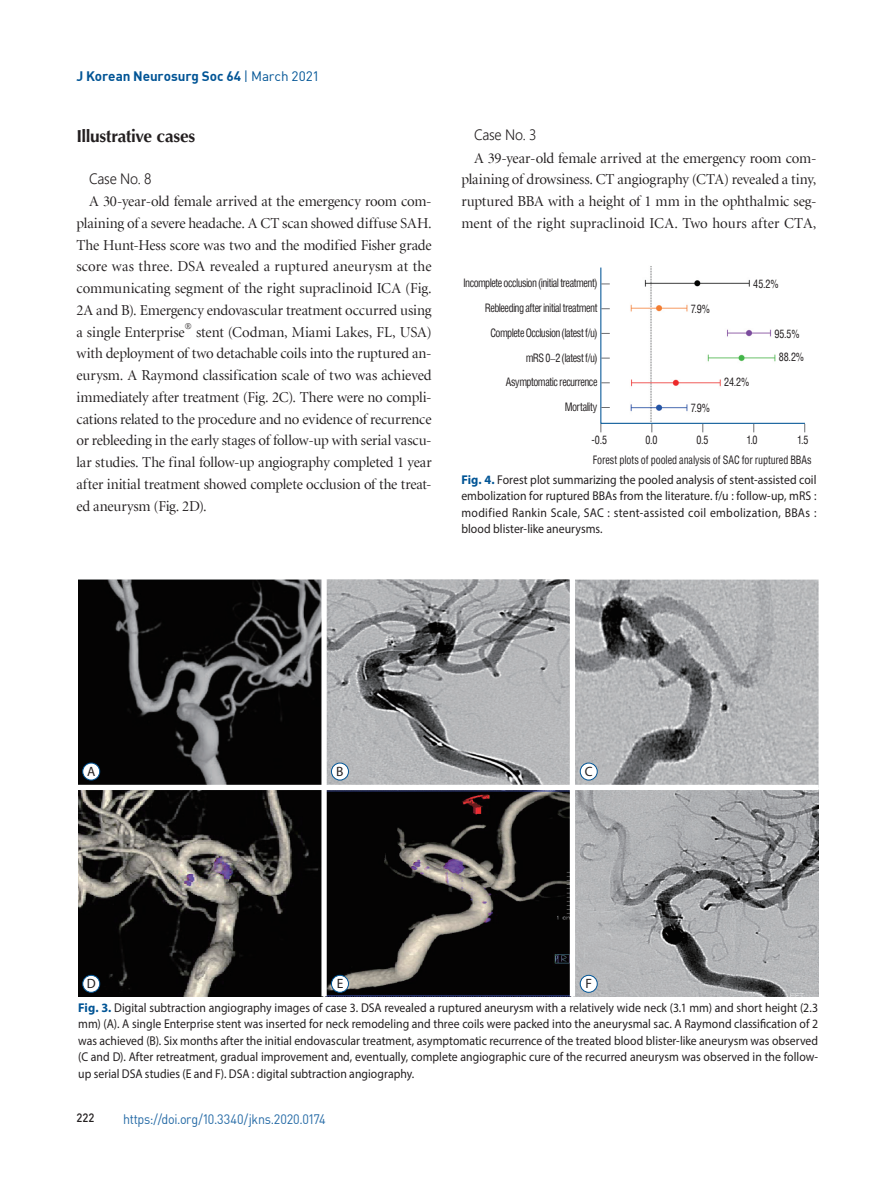
<style>
.page{position:relative;width:893px;height:1191px;background:#fff}
.page>*{position:absolute;margin:0;border:0;box-sizing:border-box;transform-origin:0 0}
.t1{font:700 17.25px "Optima";letter-spacing:-.02em;color:#231f20}
.t2{font:15px/21.8px "Minion LT Display";letter-spacing:-.005em;color:#231f20;text-align:justify}
.t3{font:300 15px "Segoe UI";letter-spacing:-.02em;color:#231f20;scale:.93 1}
.t4{font:13.5px "DIN";letter-spacing:-.02em;color:#2369a5;scale:.93 1}
.t5{font:700 13.5px "DIN";letter-spacing:-.005em;color:#005495}
.t6{font:13.5px "Myriad Pro";color:#231f20}
.t7{font:12.75px/16.5px "Myriad Pro";letter-spacing:.005em;color:#231f20;text-align:justify;scale:.92 1}
.t8{font:12px "Dinmed";color:#231f20;scale:.93 1}
.t9{font:condensed 11.25px/23.9px "Helvetica";letter-spacing:-.045em;color:#231f20;text-align:center;scale:.9 1}
.t10{font:condensed 11.25px "Helvetica";letter-spacing:-.005em;color:#231f20;scale:.9 1}
.s1{font-weight:400}
.s2{font-family:"Minion LT Display";font-stretch:normal}
.s3{font-weight:700;color:#005495}
</style>
<div class="page">
<img style="left:78px;top:580px;width:740px;height:416px">
<div style="left:77px;top:785px;width:742px;height:5px;background:#fff"></div>
<div style="left:321px;top:577px;width:6px;height:419px;background:#fff"></div>
<div style="left:570px;top:577px;width:5px;height:419px;background:#fff"></div>
<div style="left:83px;top:763px;width:17px;height:17px;background:#fff;border-radius:50%"></div>
<div style="left:82px;top:763px;width:18px;height:17px;border:1px solid #005495;border-radius:50%"></div>
<div style="left:83px;top:975px;width:17px;height:17px;background:#fff;border-radius:50%"></div>
<div style="left:82px;top:975px;width:18px;height:17px;border:1px solid #005495;border-radius:50%"></div>
<div style="left:331px;top:763px;width:17px;height:17px;background:#fff;border-radius:50%"></div>
<div style="left:331px;top:763px;width:18px;height:17px;border:1px solid #005495;border-radius:50%"></div>
<div style="left:331px;top:975px;width:17px;height:17px;background:#fff;border-radius:50%"></div>
<div style="left:331px;top:975px;width:18px;height:17px;border:1px solid #005495;border-radius:50%"></div>
<div style="left:580px;top:763px;width:17px;height:17px;background:#fff;border-radius:50%"></div>
<div style="left:580px;top:763px;width:17px;height:17px;border:1px solid #005495;border-radius:50%"></div>
<div style="left:580px;top:975px;width:17px;height:17px;background:#fff;border-radius:50%"></div>
<div style="left:580px;top:975px;width:17px;height:17px;border:1px solid #005495;border-radius:50%"></div>
<svg style="left:600px;top:266px;width:206px;height:166px"></svg>
<p class="t5" style="left:76px;top:68px;width:245px">J Korean Neurosurg Soc 64 <span class="s1">| March 2021</span></p>
<p class="t1" style="left:76px;top:125px;width:120px">Illustrative cases</p>
<p class="t3" style="left:89px;top:164px;width:69px">Case No. 8</p>
<p class="t2" style="left:76px;top:191px;width:357px;text-indent:13px">A 30-year-old female arrived at the emergency room com&shy;plaining of a severe headache. A CT scan showed diffuse SAH.<br>The Hunt-Hess score was two and the modified Fisher grade score was three. DSA revealed a ruptured aneurysm at the communicating segment of the right supraclinoid ICA (Fig.<br>2A and B). Emergency endovascular treatment occurred using a single Enterprise stent (Codman, Miami Lakes, FL, USA) with deployment of two detachable coils into the ruptured an&shy;eurysm. A Raymond classification scale of two was achieved immediately after treatment (Fig. 2C). There were no compli&shy;cations related to the procedure and no evidence of recurrence or rebleeding in the early stages of follow-up with serial vascu&shy;lar studies. The final follow-up angiography completed 1 year after initial treatment showed complete occlusion of the treat&shy;ed aneurysm (Fig. 2D).</p>
<p class="t3" style="left:474px;top:121px;width:69px">Case No. 3</p>
<p class="t2" style="left:461px;top:147px;width:357px;text-indent:13px">A 39-year-old female arrived at the emergency room com&shy;plaining of drowsiness. CT angiography (CTA) revealed a tiny, ruptured BBA with a height of 1 mm in the ophthalmic seg&shy;ment of the right supraclinoid ICA. Two hours after CTA,</p>
<p class="t9" style="left:463px;top:271px;width:151px">Incomplete occlusion (initial treatment)</p>
<p class="t9" style="left:485px;top:295px;width:127px">Rebleeding after initial treatment</p>
<p class="t9" style="left:490px;top:320px;width:121px">Complete Occlusion (latest f/u)</p>
<p class="t9" style="left:526px;top:345px;width:81px">mRS 0<span class="s2">–</span>2 (latest f/u)</p>
<p class="t9" style="left:506px;top:370px;width:103px">Asymptomatic recurrence</p>
<p class="t9" style="left:565px;top:395px;width:38px">Mortality</p>
<p class="t9" style="left:691px;top:297px;width:23px">7.9%</p>
<p class="t9" style="left:691px;top:395px;width:23px">7.9%</p>
<p class="t9" style="left:753px;top:272px;width:30px">45.2%</p>
<p class="t9" style="left:724px;top:370px;width:30px">24.2%</p>
<p class="t9" style="left:774px;top:321px;width:35px">95.5%<br>88.2%</p>
<p class="t9" style="left:591px;top:428px;width:19px">-0.5</p>
<p class="t9" style="left:645px;top:428px;width:15px">0.0</p>
<p class="t9" style="left:696px;top:428px;width:15px">0.5</p>
<p class="t9" style="left:746px;top:428px;width:14px">1.0</p>
<p class="t9" style="left:797px;top:428px;width:14px">1.5</p>
<p class="t10" style="left:593px;top:452px;width:245px">Forest plots of pooled analysis of SAC for ruptured BBAs</p>
<p class="t7" style="left:461px;top:471px;width:387px"><span class="s3">Fig. 4.</span> Forest plot summarizing the pooled analysis of stent-assisted coil embolization for ruptured BBAs from the literature. f/u : follow-up, mRS : modified Rankin Scale, SAC : stent-assisted coil embolization, BBAs : blood blister-like aneurysms.</p>
<p class="t6" style="left:87px;top:763px;width:10px">A</p>
<p class="t6" style="left:87px;top:975px;width:10px">D</p>
<p class="t6" style="left:336px;top:763px;width:9px">B</p>
<p class="t6" style="left:337px;top:975px;width:8px">E</p>
<p class="t6" style="left:585px;top:763px;width:9px">C</p>
<p class="t6" style="left:585px;top:975px;width:8px">F</p>
<p class="t7" style="left:78px;top:999px;width:806px"><span class="s3">Fig. 3.</span> Digital subtraction angiography images of case 3. DSA revealed a ruptured aneurysm with a relatively wide neck (3.1 mm) and short height (2.3 mm) (A). A single Enterprise stent was inserted for neck remodeling and three coils were packed into the aneurysmal sac. A Raymond classification of 2 was achieved (B). Six months after the initial endovascular treatment, asymptomatic recurrence of the treated blood blister-like aneurysm was observed (C and D). After retreatment, gradual improvement and, eventually, complete angiographic cure of the recurred aneurysm was observed in the follow&shy;up serial DSA studies (E and F). DSA : digital subtraction angiography.</p>
<p class="t8" style="left:77px;top:1109px;width:20px">222</p>
<p class="t4" style="left:123px;top:1110px;width:219px">https://doi.org/10.3340/jkns.2020.0174</p>
</div>
